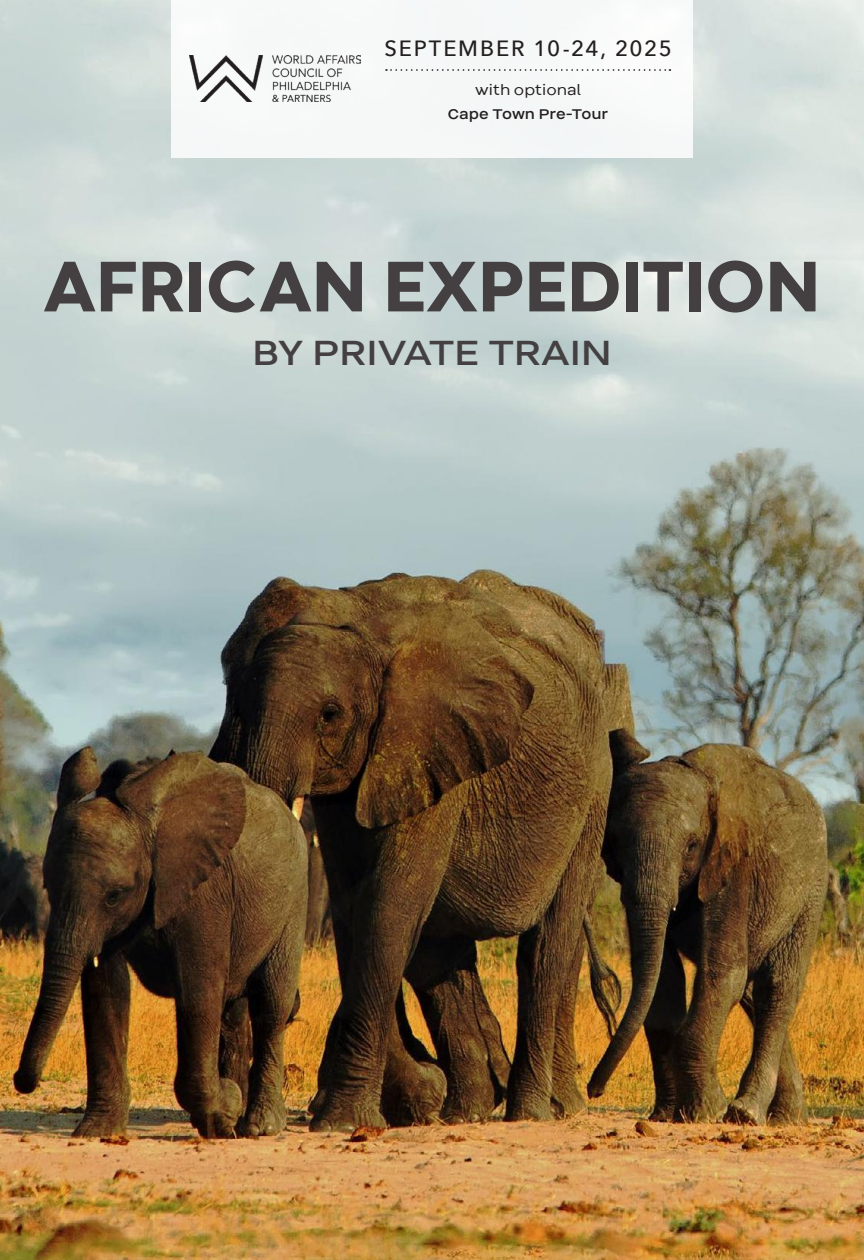
<style>
.page{position:relative;width:864px;height:1260px;background:#fff}
.page>*{position:absolute;margin:0;border:0;box-sizing:border-box;transform-origin:0 0}
.t1{font:800 74.8px "Codec Warm Trial";letter-spacing:-.01em;color:#444041}
.t2{font:44.8px "Helmet";color:#444041}
.t3{font:500 22px "Avenir Next";letter-spacing:.08em;color:#241f1f}
.t4{font:18px "Helmet";color:#241f1f}
.t5{font:16px "Codec Warm Trial";color:#241f1f}
</style>
<div class="page">
<img style="left:0;top:0;width:864px;height:1260px">
<svg style="left:669px;top:27px;width:167px;height:488px;background:#ccd7d3"></svg>
<svg style="left:748px;top:1151px;width:89px;height:109px;background:#cf974f"></svg>
<svg style="left:742px;top:37px;width:2px;height:286px"></svg>
<img style="left:730px;top:341px;width:43px;height:159px">
<div style="left:171px;top:0;width:522px;height:158px;background:#f6f8f8"></div>
<svg style="left:386px;top:69px;width:284px;height:2px"></svg>
<img style="left:189px;top:55px;width:172px;height:47px">
<p class="t3" style="left:384px;top:30px;width:289px">SEPTEMBER 10-24, 2025</p>
<p class="t5" style="left:475px;top:80px;width:107px">with optional</p>
<p class="t4" style="left:448px;top:105px;width:162px">Cape Town Pre-Tour</p>
<h1 class="t1" style="left:43px;top:238px;width:779px">AFRICAN EXPEDITION</h1>
<h2 class="t2" style="left:253px;top:331px;width:360px">BY PRIVATE TRAIN</h2>
</div>
